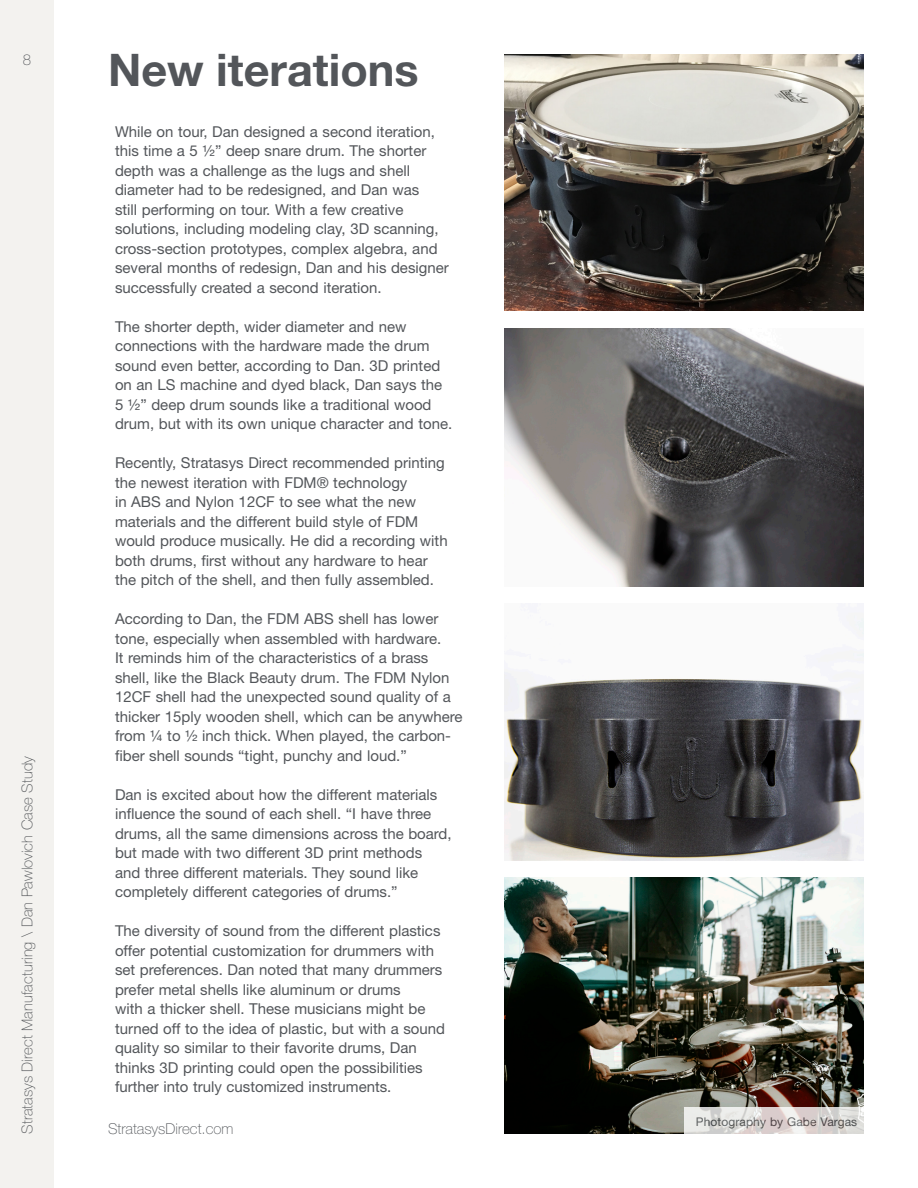
<style>
.page{position:relative;width:918px;height:1188px;background:#fff}
.page>*{position:absolute;margin:0;border:0;box-sizing:border-box;transform-origin:0 0}
.Page_Title{font:700 45px "Helvetica Neue LT Std";color:#53565a}
.Para_Bullets{font:15px/19.5px "Helvetica Neue LT Std";color:#53565a}
.Folio{font:100 15px "Helvetica Neue LT Std";letter-spacing:.005em;color:#55585b}
.Para{font:100 15px "Helvetica Neue LT Std";color:#53565a}
.Folio-2{font:100 15px "Helvetica Neue LT Std";color:#53565a}
.t1{font:12px "Helvetica Neue LT Std";letter-spacing:.01em;color:#53565a}
</style>
<div class="page">
<div style="left:0;top:0;width:54px;height:1188px;background:#f3f2ef"></div>
<img style="left:504px;top:54px;width:360px;height:256px">
<img style="left:504px;top:328px;width:360px;height:258px">
<img style="left:504px;top:615px;width:360px;height:246px">
<img style="left:504px;top:878px;width:360px;height:256px">
<svg style="left:684px;top:1107px;width:180px;height:27px;background:#e0dcda"></svg>
<p class="Folio-2" style="left:23px;top:51px;width:10px">8</p>
<p class="Folio" style="left:18px;top:1134px;width:380px;rotate:-90deg">Stratasys Direct Manufacturing \ Dan Pawlovich Case Study</p>
<p class="Page_Title" style="left:108px;top:42px;width:312px">New iterations</p>
<p class="Para_Bullets" style="left:115px;top:121px;width:335px">While on tour, Dan designed a second iteration, this time a 5 ½” deep snare drum. The shorter depth was a challenge as the lugs and shell diameter had to be redesigned, and Dan was<br>still performing on tour. With a few creative solutions, including modeling clay, 3D scanning, cross-section prototypes, complex algebra, and several months of redesign, Dan and his designer successfully created a second iteration.</p>
<p class="Para_Bullets" style="left:115px;top:316px;width:339px">The shorter depth, wider diameter and new connections with the hardware made the drum sound even better, according to Dan. 3D printed on an LS machine and dyed black, Dan says the 5 ½” deep drum sounds like a traditional wood drum, but with its own unique character and tone.</p>
<p class="Para_Bullets" style="left:115px;top:453px;width:334px">Recently, Stratasys Direct recommended printing the newest iteration with FDM® technology<br>in ABS and Nylon 12CF to see what the new materials and the different build style of FDM would produce musically. He did a recording with both drums, first without any hardware to hear the pitch of the shell, and then fully assembled.</p>
<p class="Para_Bullets" style="left:115px;top:609px;width:349px">According to Dan, the FDM ABS shell has lower tone, especially when assembled with hardware.<br>It reminds him of the characteristics of a brass shell, like the Black Beauty drum. The FDM Nylon 12CF shell had the unexpected sound quality of a thicker 15ply wooden shell, which can be anywhere from ¼ to ½ inch thick. When played, the carbon&shy;fiber shell sounds “tight, punchy and loud.”</p>
<p class="Para_Bullets" style="left:115px;top:784px;width:338px">Dan is excited about how the different materials influence the sound of each shell. “I have three drums, all the same dimensions across the board, but made with two different 3D print methods<br>and three different materials. They sound like completely different categories of drums.”</p>
<p class="Para_Bullets" style="left:115px;top:921px;width:332px">The diversity of sound from the different plastics offer potential customization for drummers with set preferences. Dan noted that many drummers prefer metal shells like aluminum or drums<br>with a thicker shell. These musicians might be turned off to the idea of plastic, but with a sound quality so similar to their favorite drums, Dan thinks 3D printing could open the possibilities further into truly customized instruments.</p>
<p class="Para" style="left:108px;top:1120px;width:127px">StratasysDirect.com</p>
<p class="t1" style="left:696px;top:1114px;width:163px">Photography by Gabe Vargas</p>
</div>
